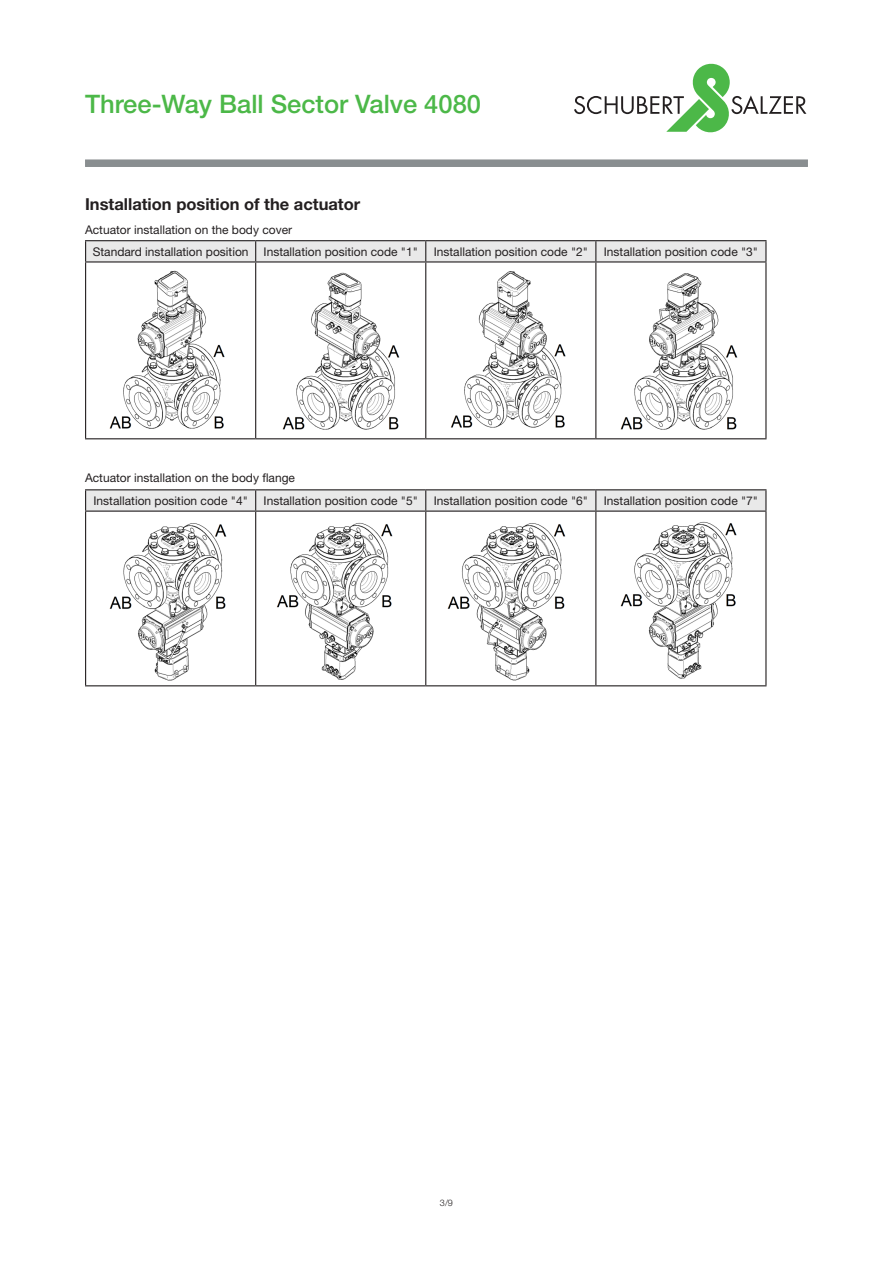
<style>
.page{position:relative;width:893px;height:1263px;background:#fff}
.page>*{position:absolute;margin:0;border:0;box-sizing:border-box;transform-origin:0 0}
.t1{font:500 25.5px "Helvetica Neue LT Std";color:#4cb848}
.Überschrift{font:700 16.5px "Helvetica Neue LT Std";color:#231f20}
.Text{font:12px "Helvetica Neue LT Std";color:#231f20}
.Überschrift-2{font:12px "Helvetica Neue LT Std";color:#231f20}
.Text_klein_8mm{font:12px "Helvetica Neue LT Std";color:#231f20}
.t2{font:300 9px "Helvetica Neue LT Std";color:#231f20}
</style>
<div class="page">
<div style="left:85px;top:159px;width:723px;height:8px;background:#898e90;border:2px solid #898e90"></div>
<svg style="left:574px;top:64px;width:232px;height:68px"></svg>
<hr style="left:85px;top:240px;width:171px;height:1px;background:#231f20">
<hr style="left:256px;top:240px;width:170px;height:1px;background:#231f20">
<hr style="left:426px;top:240px;width:170px;height:1px;background:#231f20">
<hr style="left:596px;top:240px;width:170px;height:1px;background:#231f20">
<div style="left:85px;top:241px;width:681px;height:20px;background:#e9e9e9"></div>
<hr style="left:85px;top:261px;width:171px;height:2px;background:#231f20">
<hr style="left:85px;top:263px;width:1px;height:175px;background:#231f20">
<hr style="left:256px;top:261px;width:170px;height:2px;background:#231f20">
<hr style="left:255px;top:263px;width:1px;height:175px;background:#231f20">
<hr style="left:426px;top:261px;width:170px;height:2px;background:#231f20">
<hr style="left:425px;top:263px;width:1px;height:175px;background:#231f20">
<hr style="left:596px;top:261px;width:170px;height:2px;background:#231f20">
<hr style="left:595px;top:263px;width:1px;height:175px;background:#231f20">
<hr style="left:765px;top:263px;width:1px;height:175px;background:#231f20">
<hr style="left:85px;top:438px;width:171px;height:1px;background:#231f20">
<hr style="left:256px;top:438px;width:170px;height:1px;background:#231f20">
<hr style="left:426px;top:438px;width:170px;height:1px;background:#231f20">
<hr style="left:596px;top:438px;width:170px;height:1px;background:#231f20">
<hr style="left:85px;top:489px;width:171px;height:1px;background:#231f20">
<hr style="left:256px;top:489px;width:170px;height:1px;background:#231f20">
<hr style="left:426px;top:489px;width:170px;height:1px;background:#231f20">
<hr style="left:596px;top:489px;width:170px;height:1px;background:#231f20">
<div style="left:85px;top:490px;width:681px;height:20px;background:#e9e9e9"></div>
<hr style="left:85px;top:510px;width:171px;height:2px;background:#231f20">
<hr style="left:85px;top:512px;width:1px;height:173px;background:#231f20">
<hr style="left:256px;top:510px;width:170px;height:2px;background:#231f20">
<hr style="left:255px;top:512px;width:1px;height:173px;background:#231f20">
<hr style="left:426px;top:510px;width:170px;height:2px;background:#231f20">
<hr style="left:425px;top:512px;width:1px;height:173px;background:#231f20">
<hr style="left:596px;top:510px;width:170px;height:2px;background:#231f20">
<hr style="left:595px;top:512px;width:1px;height:173px;background:#231f20">
<hr style="left:765px;top:512px;width:1px;height:173px;background:#231f20">
<hr style="left:85px;top:685px;width:171px;height:1px;background:#231f20">
<hr style="left:256px;top:685px;width:170px;height:1px;background:#231f20">
<hr style="left:426px;top:685px;width:170px;height:1px;background:#231f20">
<hr style="left:596px;top:685px;width:170px;height:1px;background:#231f20">
<img style="left:109px;top:270px;width:116px;height:159px">
<img style="left:282px;top:272px;width:118px;height:158px">
<img style="left:450px;top:271px;width:116px;height:157px">
<img style="left:620px;top:273px;width:118px;height:157px">
<img style="left:109px;top:523px;width:118px;height:158px">
<img style="left:277px;top:522px;width:116px;height:158px">
<img style="left:447px;top:523px;width:119px;height:158px">
<img style="left:620px;top:521px;width:117px;height:158px">
<p class="t1" style="left:85px;top:89px;width:397px">Three-Way Ball Sector Valve 4080</p>
<p class="Überschrift" style="left:85px;top:194px;width:277px">Installation position of the actuator</p>
<p class="Text" style="left:93px;top:244px;width:157px">Standard installation position</p>
<p class="Text_klein_8mm" style="left:264px;top:244px;width:156px">Installation position code "1"</p>
<p class="Text" style="left:434px;top:244px;width:156px">Installation position code "2"</p>
<p class="Text" style="left:604px;top:244px;width:156px">Installation position code "3"</p>
<p class="Überschrift-2" style="left:85px;top:223px;width:209px">Actuator installation on the body cover</p>
<p class="Überschrift-2" style="left:85px;top:470px;width:212px">Actuator installation on the body flange</p>
<p class="Text" style="left:94px;top:493px;width:156px">Installation position code "4"</p>
<p class="Text" style="left:264px;top:493px;width:156px">Installation position code "5"</p>
<p class="Text" style="left:434px;top:493px;width:156px">Installation position code "6"</p>
<p class="Text" style="left:604px;top:493px;width:156px">Installation position code "7"</p>
<p class="t2" style="left:440px;top:1197px;width:15px">3/9</p>
</div>
